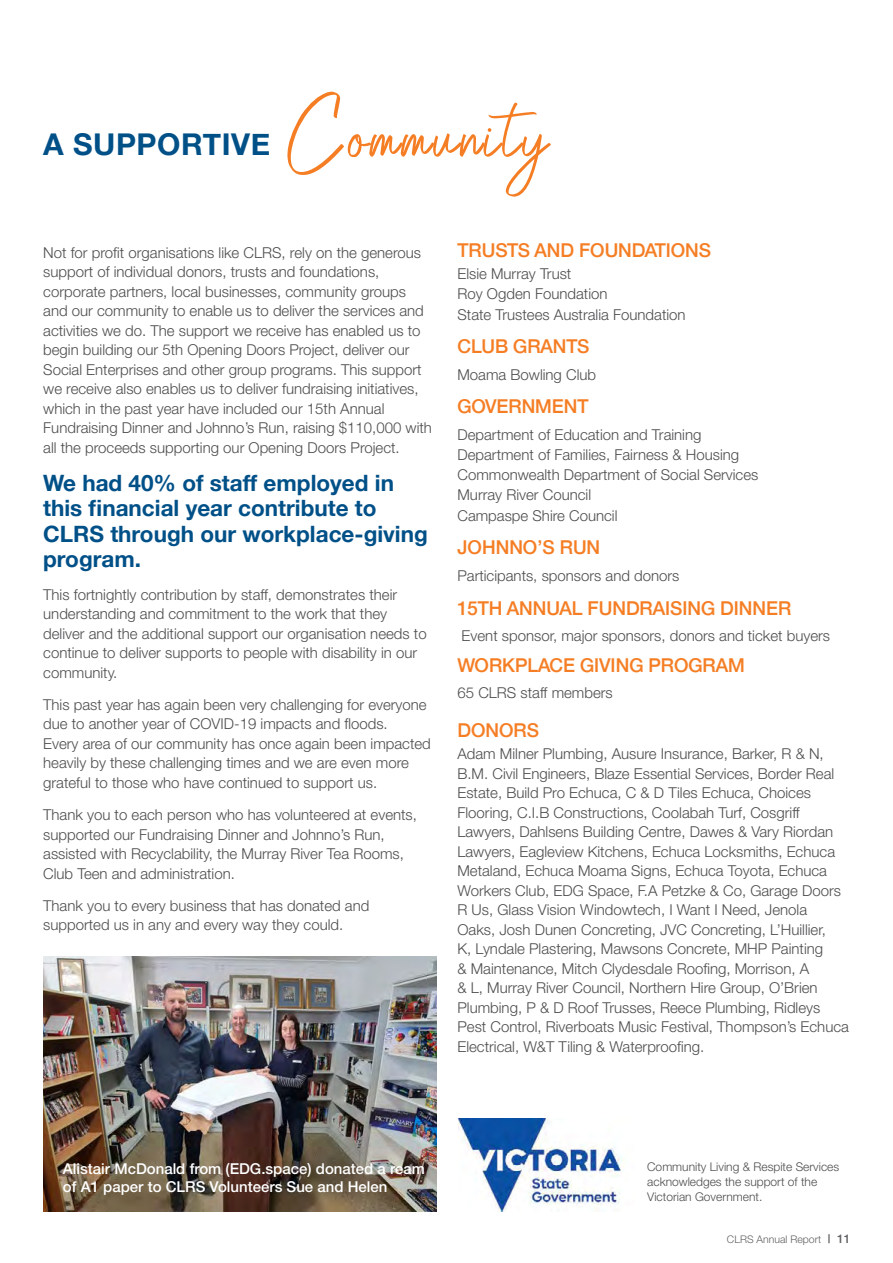
<style>
.page{position:relative;width:893px;height:1263px;background:#fff}
.page>*{position:absolute;margin:0;border:0;box-sizing:border-box;transform-origin:0 0}
.t1{font:82.5px "Blackpool Blackpool";letter-spacing:.02em;color:#f57e25}
.t2{font:700 30px "Helvetica Neue";letter-spacing:.02em;color:#005088}
.t3{font:700 22.5px/25.5px "Helvetica Neue";color:#005088}
.t4{font:500 19.5px "Helvetica";color:#f57e25}
.t5{font:300 15px/19.5px "Helvetica Neue";color:#4d4d4f}
.t6{font:500 15px/18px "Helvetica Neue";color:#fff}
.t7{font:300 12px/15px "Helvetica Neue";color:#4d4d4f}
.t8{font:300 10.5px "Helvetica Neue";color:#616264}
.s1{font-weight:500;font-size:12px}
</style>
<div class="page">
<img style="left:458px;top:1118px;width:167px;height:93px">
<img style="left:44px;top:957px;width:392px;height:255px">
<h2 class="t2" style="left:43px;top:126px;width:229px">A SUPPORTIVE</h2>
<h1 class="t1" style="left:287px;top:79px;width:261px">Community</h1>
<p class="t5" style="left:43px;top:242px;width:390px">Not for profit organisations like CLRS, rely on the generous support of individual donors, trusts and foundations, corporate partners, local businesses, community groups and our community to enable us to deliver the services and activities we do. The support we receive has enabled us to begin building our 5th Opening Doors Project, deliver our Social Enterprises and other group programs. This support we receive also enables us to deliver fundraising initiatives, which in the past year have included our 15th Annual Fundraising Dinner and Johnno’s Run, raising $110,000 with all the proceeds supporting our Opening Doors Project.</p>
<h3 class="t3" style="left:43px;top:469px;width:386px">We had 40% of staff employed in this financial year contribute to<br>CLRS through our workplace-giving program.</h3>
<p class="t5" style="left:43px;top:584px;width:385px">This fortnightly contribution by staff, demonstrates their understanding and commitment to the work that they deliver and the additional support our organisation needs to continue to deliver supports to people with disability in our community.</p>
<p class="t5" style="left:43px;top:694px;width:389px">This past year has again been very challenging for everyone due to another year of COVID-19 impacts and floods.<br>Every area of our community has once again been impacted heavily by these challenging times and we are even more grateful to those who have continued to support us.</p>
<p class="t5" style="left:43px;top:804px;width:375px">Thank you to each person who has volunteered at events, supported our Fundraising Dinner and Johnno’s Run, assisted with Recyclability, the Murray River Tea Rooms, Club Teen and administration.</p>
<p class="t5" style="left:43px;top:895px;width:328px">Thank you to every business that has donated and supported us in any and every way they could.</p>
<h3 class="t4" style="left:457px;top:239px;width:255px">TRUSTS AND FOUNDATIONS</h3>
<p class="t5" style="left:457px;top:263px;width:230px;line-height:20.2px">Elsie Murray Trust<br>Roy Ogden Foundation<br>State Trustees Australia Foundation</p>
<h3 class="t4" style="left:457px;top:335px;width:133px">CLUB GRANTS</h3>
<p class="t5" style="left:457px;top:364px;width:140px">Moama Bowling Club</p>
<h3 class="t4" style="left:457px;top:395px;width:133px">GOVERNMENT</h3>
<p class="t5" style="left:457px;top:423px;width:302px;line-height:20.2px">Department of Education and Training Department of Families, Fairness &amp; Housing Commonwealth Department of Social Services Murray River Council<br>Campaspe Shire Council</p>
<h3 class="t4" style="left:457px;top:536px;width:144px">JOHNNO’S RUN</h3>
<p class="t5" style="left:457px;top:565px;width:223px">Participants, sponsors and donors</p>
<h3 class="t4" style="left:457px;top:596px;width:335px">15TH ANNUAL FUNDRAISING DINNER</h3>
<p class="t5" style="left:462px;top:625px;width:370px">Event sponsor, major sponsors, donors and ticket buyers</p>
<h3 class="t4" style="left:457px;top:653px;width:289px">WORKPLACE GIVING PROGRAM</h3>
<p class="t5" style="left:457px;top:682px;width:157px">65 CLRS staff members</p>
<h3 class="t4" style="left:457px;top:719px;width:83px">DONORS</h3>
<p class="t5" style="left:457px;top:743px;width:393px">Adam Milner Plumbing, Ausure Insurance, Barker, R &amp; N, B.M. Civil Engineers, Blaze Essential Services, Border Real Estate, Build Pro Echuca, C &amp; D Tiles Echuca, Choices Flooring, C.I.B Constructions, Coolabah Turf, Cosgriff Lawyers, Dahlsens Building Centre, Dawes &amp; Vary Riordan Lawyers, Eagleview Kitchens, Echuca Locksmiths, Echuca Metaland, Echuca Moama Signs, Echuca Toyota, Echuca Workers Club, EDG Space, F.A Petzke &amp; Co, Garage Doors R Us, Glass Vision Windowtech, I Want I Need, Jenola<br>Oaks, Josh Dunen Concreting, JVC Concreting, L’Huillier,<br>K, Lyndale Plastering, Mawsons Concrete, MHP Painting<br>&amp; Maintenance, Mitch Clydesdale Roofing, Morrison, A<br>&amp; L, Murray River Council, Northern Hire Group, O’Brien Plumbing, P &amp; D Roof Trusses, Reece Plumbing, Ridleys Pest Control, Riverboats Music Festival, Thompson’s Echuca Electrical, W&amp;T Tiling &amp; Waterproofing.</p>
<p class="t6" style="left:63px;top:1159px;width:363px">Alistair McDonald from (EDG.space) donated a ream of A1 paper to CLRS Volunteers Sue and Helen</p>
<p class="t7" style="left:647px;top:1159px;width:194px">Community Living &amp; Respite Services acknowledges the support of the<br>Victorian Government.</p>
<p class="t8" style="left:727px;top:1231px;width:125px">CLRS Annual Report <span class="s1">| 11</span></p>
</div>
